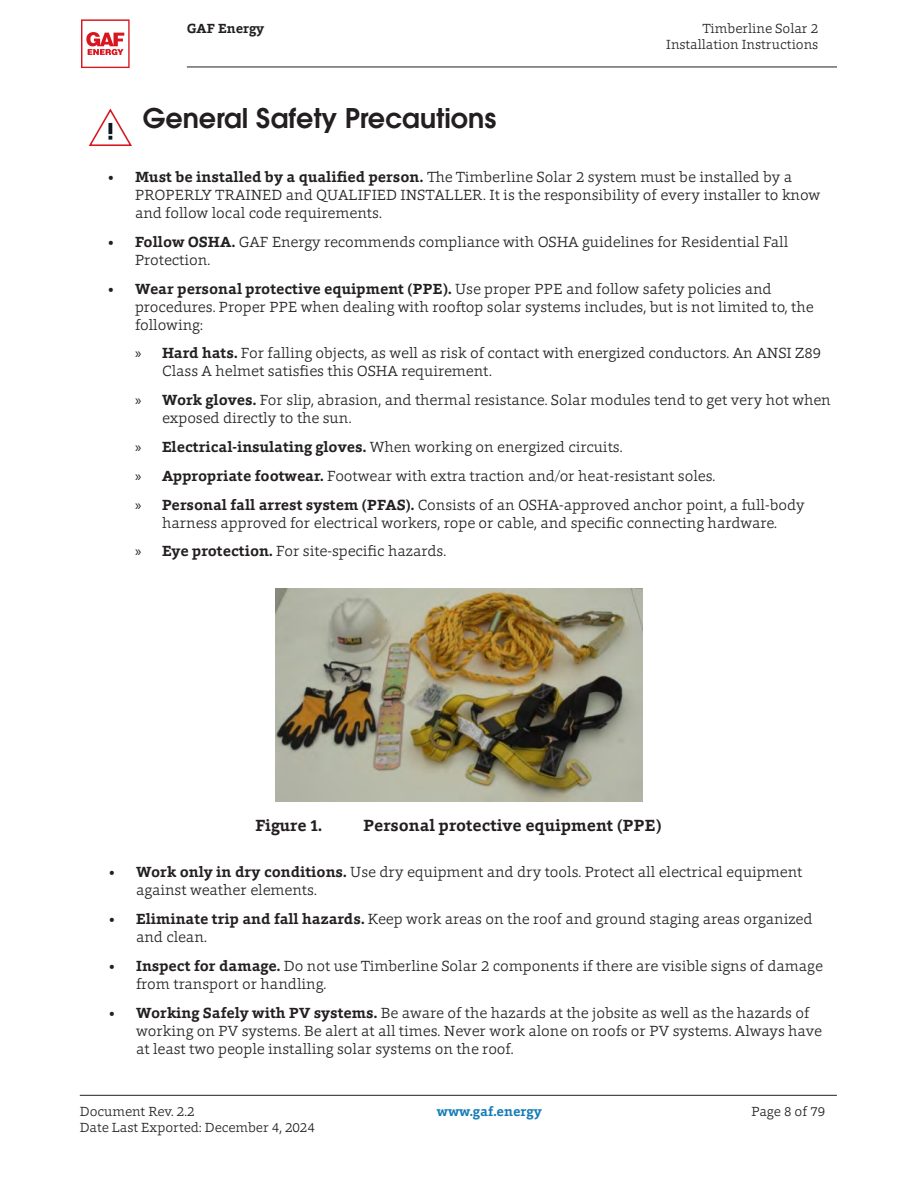
<style>
.page{position:relative;width:918px;height:1188px;background:#fff}
.page>*{position:absolute;margin:0;border:0;box-sizing:border-box;transform-origin:0 0}
.Heading1{font:600 27px "ITC Avant Garde Std";color:#231f20}
.t1{font:700 16.5px "Foro";color:#231f20}
.t2{font:300 15px/18px "Foro";color:#231f20}
.t3{font:300 13.5px/16.2px "Foro";color:#231f20;text-align:right}
.t4{font:700 13.5px "Foro";color:#157bb7}
.t5{font:700 13.5px "Foro";color:#231f20}
.s1{font-weight:800}
.s2{font-weight:700}
.s3{font-family:"Myriad Pro";font-weight:400}
</style>
<div class="page">
<hr style="left:187px;top:67px;width:650px;height:1px;background:#231f20">
<svg style="left:81px;top:19px;width:49px;height:49px"></svg>
<hr style="left:80px;top:1095px;width:757px;height:1px;background:#231f20">
<svg style="left:88px;top:108px;width:44px;height:38px"></svg>
<img style="left:275px;top:589px;width:368px;height:213px">
<p class="t5" style="left:187px;top:19px;width:79px">GAF Energy</p>
<p class="t3" style="left:666px;top:20px;width:154px">Timberline Solar 2<br>Installation Instructions</p>
<p class="Heading1" style="left:143px;top:101px;width:355px">General Safety Precautions</p>
<p class="t2" style="left:135px;top:168px;width:687px;text-indent:-27px"><span class="s1">•</span> <span class="s2">Must be installed by a qualified person.</span> The Timberline Solar 2 system must be installed by a<br>PROPERLY TRAINED and QUALIFIED INSTALLER. It is the responsibility of every installer to know and follow local code requirements.</p>
<p class="t2" style="left:135px;top:232px;width:655px;text-indent:-27px"><span class="s1">•</span> <span class="s2">Follow OSHA.</span> GAF Energy recommends compliance with OSHA guidelines for Residential Fall<br>Protection.</p>
<p class="t2" style="left:135px;top:279px;width:680px;text-indent:-27px"><span class="s1">•</span> <span class="s2">Wear personal protective equipment (PPE).</span> Use proper PPE and follow safety policies and procedures. Proper PPE when dealing with rooftop solar systems includes, but is not limited to, the following:</p>
<p class="t2" style="left:162px;top:344px;width:660px;text-indent:-27px"><span class="s3">»</span> <span class="s2">Hard hats.</span> For falling objects, as well as risk of contact with energized conductors. An ANSI Z89<br>Class A helmet satisfies this OSHA requirement.</p>
<p class="t2" style="left:162px;top:391px;width:670px;text-indent:-27px"><span class="s3">»</span> <span class="s2">Work gloves.</span> For slip, abrasion, and thermal resistance. Solar modules tend to get very hot when exposed directly to the sun.</p>
<p class="t2" style="left:135px;top:438px;width:489px"><span class="s3">»</span> <span class="s2">Electrical-insulating gloves.</span> When working on energized circuits.</p>
<p class="t2" style="left:135px;top:466px;width:582px"><span class="s3">»</span> <span class="s2">Appropriate footwear.</span> Footwear with extra traction and/or heat-resistant soles.</p>
<p class="t2" style="left:135px;top:495px;width:671px;text-align:center"><span class="s3">»</span> <span class="s2">Personal fall arrest system (PFAS).</span> Consists of an OSHA-approved anchor point, a full-body harness approved for electrical workers, rope or cable, and specific connecting hardware.</p>
<p class="t2" style="left:135px;top:542px;width:313px"><span class="s3">»</span> <span class="s2">Eye protection.</span> For site-specific hazards.</p>
<p class="t1" style="left:256px;top:815px;width:68px">Figure 1.</p>
<p class="t1" style="left:364px;top:815px;width:300px">Personal protective equipment (PPE)</p>
<p class="t2" style="left:136px;top:863px;width:668px;text-indent:-27px"><span class="s1">•</span> <span class="s2">Work only in dry conditions.</span> Use dry equipment and dry tools. Protect all electrical equipment against weather elements.</p>
<p class="t2" style="left:136px;top:910px;width:678px;text-indent:-27px"><span class="s1">•</span> <span class="s2">Eliminate trip and fall hazards.</span> Keep work areas on the roof and ground staging areas organized and clean.</p>
<p class="t2" style="left:136px;top:957px;width:688px;text-indent:-27px"><span class="s1">•</span> <span class="s2">Inspect for damage.</span> Do not use Timberline Solar 2 components if there are visible signs of damage from transport or handling.</p>
<p class="t2" style="left:136px;top:1003px;width:687px;text-indent:-27px"><span class="s1">•</span> <span class="s2">Working Safely with PV systems.</span> Be aware of the hazards at the jobsite as well as the hazards of working on PV systems. Be alert at all times. Never work alone on roofs or PV systems. Always have at least two people installing solar systems on the roof.</p>
<p class="t3" style="left:80px;top:1103px;width:116px">Document Rev. 2.2</p>
<p class="t4" style="left:437px;top:1102px;width:106px">www.gaf.energy</p>
<p class="t3" style="left:752px;top:1103px;width:75px">Page 8 of 79</p>
<p class="t3" style="left:80px;top:1119px;width:237px">Date Last Exported: December 4, 2024</p>
</div>
